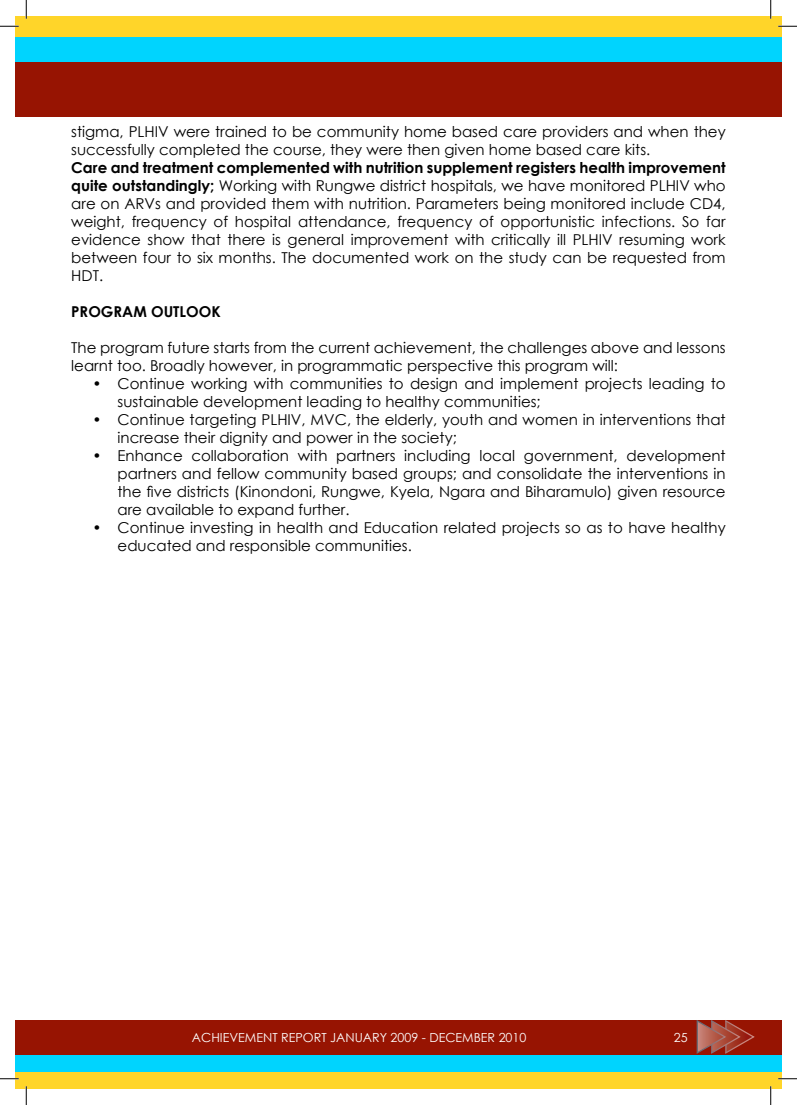
<style>
.page{position:relative;width:797px;height:1105px;background:#fff}
.page>*{position:absolute;margin:0;border:0;box-sizing:border-box;transform-origin:0 0}
.t1{font:15px/18px "Century Gothic";color:#000}
.t2{font:700 15px "Century Gothic";color:#000}
.t3{font:12.5px "Century Gothic";color:#fff}
.s1{font-weight:700}
</style>
<div class="page">
<div style="left:16px;top:16px;width:10px;height:14px;background:#ffd529"></div>
<div style="left:16px;top:60px;width:10px;height:56px;background:#971402"></div>
<div style="left:16px;top:26px;width:10px;height:16px;background:#ffd529"></div>
<div style="left:16px;top:38px;width:10px;height:24px;background:#00d4fe"></div>
<div style="left:16px;top:1020px;width:10px;height:36px;background:#971402"></div>
<svg style="left:16px;top:1071px;width:10px;height:3px"></svg>
<div style="left:16px;top:1055px;width:10px;height:16px;background:#00d4fe"></div>
<div style="left:16px;top:1074px;width:10px;height:15px;background:#ffd529"></div>
<div style="left:26px;top:60px;width:755px;height:56px;background:#971402"></div>
<div style="left:26px;top:26px;width:755px;height:16px;background:#ffd529"></div>
<div style="left:26px;top:38px;width:755px;height:24px;background:#00d4fe"></div>
<div style="left:26px;top:16px;width:755px;height:14px;background:#ffd529"></div>
<div style="left:26px;top:1074px;width:755px;height:15px;background:#ffd529"></div>
<div style="left:26px;top:1020px;width:755px;height:36px;background:#971402"></div>
<div style="left:26px;top:1068px;width:755px;height:11px;background:#ffd529"></div>
<div style="left:26px;top:1055px;width:755px;height:16px;background:#00d4fe"></div>
<svg style="left:696px;top:1020px;width:59px;height:34px"></svg>
<svg style="left:0;top:25px;width:19px;height:2px"></svg>
<svg style="left:778px;top:25px;width:19px;height:2px"></svg>
<svg style="left:0;top:1078px;width:19px;height:1px"></svg>
<svg style="left:778px;top:1078px;width:19px;height:1px"></svg>
<svg style="left:25px;top:0;width:2px;height:19px"></svg>
<svg style="left:25px;top:1086px;width:2px;height:19px"></svg>
<svg style="left:770px;top:0;width:1px;height:19px"></svg>
<svg style="left:770px;top:1086px;width:1px;height:19px"></svg>
<p class="t1" style="left:71px;top:122px;width:656px">stigma, PLHIV were trained to be community home based care providers and when they successfully completed the course, they were then given home based care kits.</p>
<p class="t1" style="left:71px;top:158px;width:656px;text-align:justify"><span class="s1">Care and treatment complemented with nutrition supplement registers health improvement quite outstandingly;</span> Working with Rungwe district hospitals, we have monitored PLHIV who are on ARVs and provided them with nutrition. Parameters being monitored include CD4, weight, frequency of hospital attendance, frequency of opportunistic infections. So far evidence show that there is general improvement with critically ill PLHIV resuming work between four to six months. The documented work on the study can be requested from HDT.</p>
<p class="t2" style="left:71px;top:300px;width:151px">PROGRAM OUTLOOK</p>
<p class="t1" style="left:71px;top:338px;width:656px">The program future starts from the current achievement, the challenges above and lessons learnt too. Broadly however, in programmatic perspective this program will:</p>
<p class="t1" style="left:117px;top:374px;width:609px;text-indent:-25px">• Continue working with communities to design and implement projects leading to sustainable development leading to healthy communities;</p>
<p class="t1" style="left:118px;top:410px;width:609px;text-indent:-25px">• Continue targeting PLHIV, MVC, the elderly, youth and women in interventions that increase their dignity and power in the society;</p>
<p class="t1" style="left:117px;top:446px;width:609px;text-align:justify;text-indent:-25px">• Enhance collaboration with partners including local government, development partners and fellow community based groups; and consolidate the interventions in the five districts (Kinondoni, Rungwe, Kyela, Ngara and Biharamulo) given resource are available to expand further.</p>
<p class="t1" style="left:118px;top:518px;width:609px;text-indent:-25px">• Continue investing in health and Education related projects so as to have healthy educated and responsible communities.</p>
<p class="t3" style="left:192px;top:1028px;width:336px">ACHIEVEMENT REPORT JANUARY 2009 - DECEMBER 2010</p>
<p class="t3" style="left:674px;top:1028px;width:15px">25</p>
</div>
